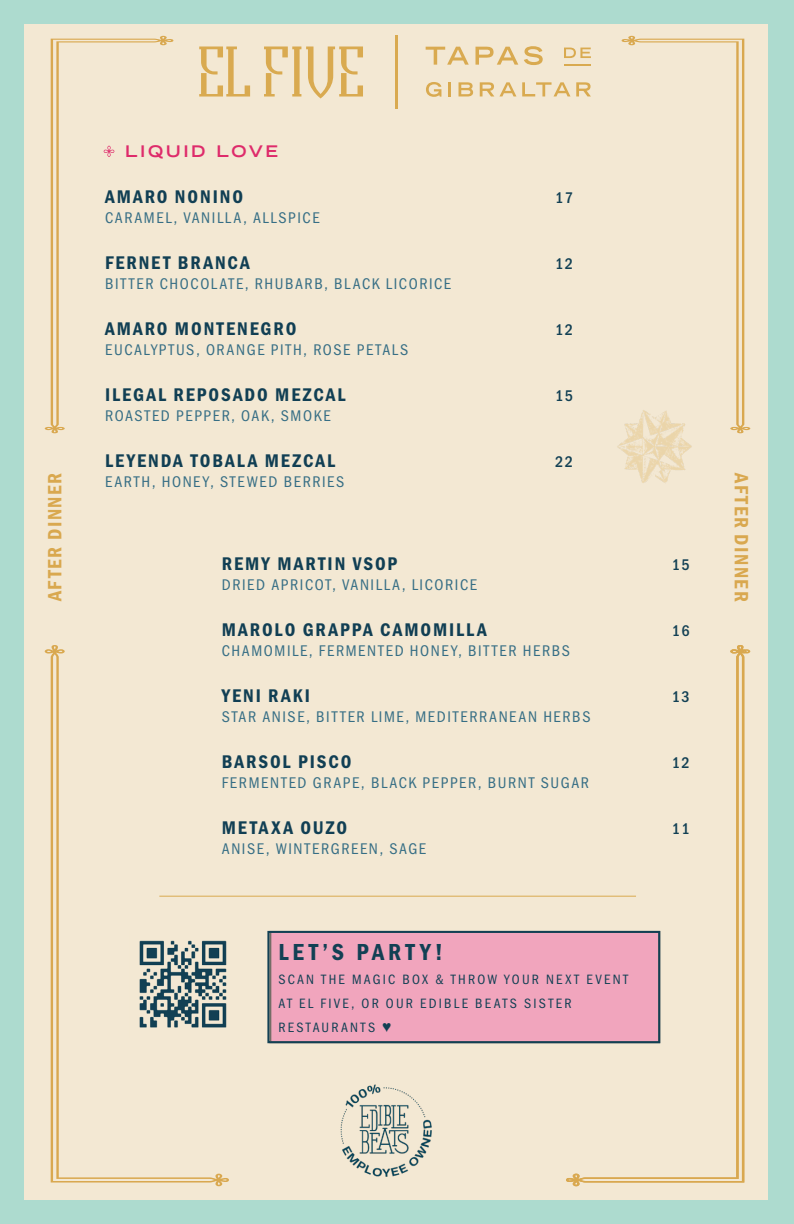
<style>
.page{position:relative;width:794px;height:1224px;background:#fff}
.page>*{position:absolute;margin:0;border:0;box-sizing:border-box;transform-origin:0 0}
.t1{font:24px "Franklin Gothic URW Con Dem";letter-spacing:.17em;color:#124054}
.t2{font:20px "Franklin Gothic URW Con Dem";letter-spacing:.075em;color:#d9a84f}
.t3{font:19px "Franklin Gothic URW Con Dem";letter-spacing:.1em;color:#113f54}
.t4{font:16px "Franklin Gothic URW Con Boo";letter-spacing:.1em;color:#366e85}
.t5{font:500 16px "Franklin Gothic URW Con";letter-spacing:.1em;color:#124054}
.t6{font:700 expanded 16px "Trade Gothic LT Std";letter-spacing:.16em;color:#de2b6b}
.t7{font:14px/24px "Franklin Gothic URW Con Boo";letter-spacing:.16em;color:#124054}
</style>
<div class="page">
<div style="left:12px;top:12px;width:768px;height:1200px;background:#f3e8d3"></div>
<div style="left:0;top:0;width:792px;height:1224px;border:24px solid #addbcf"></div>
<svg style="left:45px;top:36px;width:128px;height:397px"></svg>
<svg style="left:622px;top:36px;width:128px;height:397px"></svg>
<svg style="left:45px;top:645px;width:184px;height:541px"></svg>
<svg style="left:566px;top:645px;width:184px;height:541px"></svg>
<svg style="left:426px;top:47px;width:43px;height:18px"></svg>
<svg style="left:476px;top:47px;width:42px;height:18px"></svg>
<svg style="left:524px;top:46px;width:19px;height:19px"></svg>
<svg style="left:564px;top:48px;width:27px;height:10px"></svg>
<hr style="left:395px;top:36px;width:3px;height:73px;background:#d9aa50">
<svg style="left:199px;top:46px;width:51px;height:51px"></svg>
<svg style="left:264px;top:46px;width:99px;height:52px"></svg>
<svg style="left:426px;top:82px;width:15px;height:15px"></svg>
<hr style="left:448px;top:82px;width:3px;height:14px;background:#d9aa50">
<svg style="left:459px;top:82px;width:14px;height:14px"></svg>
<svg style="left:480px;top:82px;width:36px;height:14px"></svg>
<svg style="left:522px;top:82px;width:48px;height:14px"></svg>
<svg style="left:576px;top:82px;width:15px;height:14px"></svg>
<hr style="left:564px;top:64px;width:27px;height:2px;background:#d9aa50">
<svg style="left:104px;top:146px;width:10px;height:11px"></svg>
<hr style="left:159px;top:896px;width:477px;height:1px;background:#d9aa50">
<img style="left:340px;top:1084px;width:92px;height:93px">
<img style="left:617px;top:379px;width:108px;height:104px">
<hr style="left:792px;top:0;width:2px;height:1224px;background:#addbcf">
<div style="left:270px;top:932px;width:389px;height:110px;background:#f1a5bd"></div>
<img style="left:130px;top:931px;width:99px;height:106px">
<div style="left:267px;top:931px;width:393px;height:112px;border:2px solid #124054"></div>
<p class="t6" style="left:125px;top:141px;width:154px">LIQUID LOVE</p>
<p class="t3" style="left:105px;top:184px;width:139px">AMARO NONINO</p>
<p class="t5" style="left:555px;top:188px;width:19px">17</p>
<p class="t4" style="left:105px;top:208px;width:216px">CARAMEL, VANILLA, ALLSPICE</p>
<p class="t3" style="left:105px;top:250px;width:146px">FERNET BRANCA</p>
<p class="t5" style="left:555px;top:254px;width:19px">12</p>
<p class="t4" style="left:105px;top:274px;width:348px">BITTER CHOCOLATE, RHUBARB, BLACK LICORICE</p>
<p class="t3" style="left:105px;top:316px;width:193px">AMARO MONTENEGRO</p>
<p class="t5" style="left:555px;top:320px;width:19px">12</p>
<p class="t4" style="left:105px;top:340px;width:305px">EUCALYPTUS, ORANGE PITH, ROSE PETALS</p>
<p class="t3" style="left:105px;top:382px;width:242px">ILEGAL REPOSADO MEZCAL</p>
<p class="t5" style="left:555px;top:386px;width:19px">15</p>
<p class="t4" style="left:105px;top:406px;width:227px">ROASTED PEPPER, OAK, SMOKE</p>
<p class="t3" style="left:105px;top:448px;width:232px">LEYENDA TOBALA MEZCAL</p>
<p class="t5" style="left:555px;top:452px;width:19px">22</p>
<p class="t4" style="left:105px;top:472px;width:241px">EARTH, HONEY, STEWED BERRIES</p>
<p class="t2" style="left:41px;top:601px;width:130px;rotate:-90deg">AFTER DINNER</p>
<p class="t2" style="left:755px;top:473px;width:130px;rotate:90deg">AFTER DINNER</p>
<p class="t3" style="left:222px;top:551px;width:177px">REMY MARTIN VSOP</p>
<p class="t5" style="left:672px;top:554px;width:19px">15</p>
<p class="t4" style="left:222px;top:575px;width:257px">DRIED APRICOT, VANILLA, LICORICE</p>
<p class="t3" style="left:222px;top:617px;width:266px">MAROLO GRAPPA CAMOMILLA</p>
<p class="t5" style="left:672px;top:620px;width:19px">16</p>
<p class="t4" style="left:222px;top:641px;width:350px">CHAMOMILE, FERMENTED HONEY, BITTER HERBS</p>
<p class="t3" style="left:222px;top:683px;width:90px">YENI RAKI</p>
<p class="t5" style="left:672px;top:686px;width:19px">13</p>
<p class="t4" style="left:222px;top:707px;width:370px">STAR ANISE, BITTER LIME, MEDITERRANEAN HERBS</p>
<p class="t3" style="left:222px;top:749px;width:131px">BARSOL PISCO</p>
<p class="t5" style="left:672px;top:752px;width:19px">12</p>
<p class="t4" style="left:222px;top:773px;width:369px">FERMENTED GRAPE, BLACK PEPPER, BURNT SUGAR</p>
<p class="t3" style="left:222px;top:815px;width:127px">METAXA OUZO</p>
<p class="t5" style="left:672px;top:818px;width:19px">11</p>
<p class="t4" style="left:222px;top:839px;width:206px">ANISE, WINTERGREEN, SAGE</p>
<h1 class="t1" style="left:278px;top:936px;width:166px">LET’S PARTY!</h1>
<p class="t7" style="left:278px;top:967px;width:351px">SCAN THE MAGIC BOX &amp; THROW YOUR NEXT EVENT<br>AT EL FIVE, OR OUR EDIBLE BEATS SISTER<br>RESTAURANTS ♥</p>
</div>
